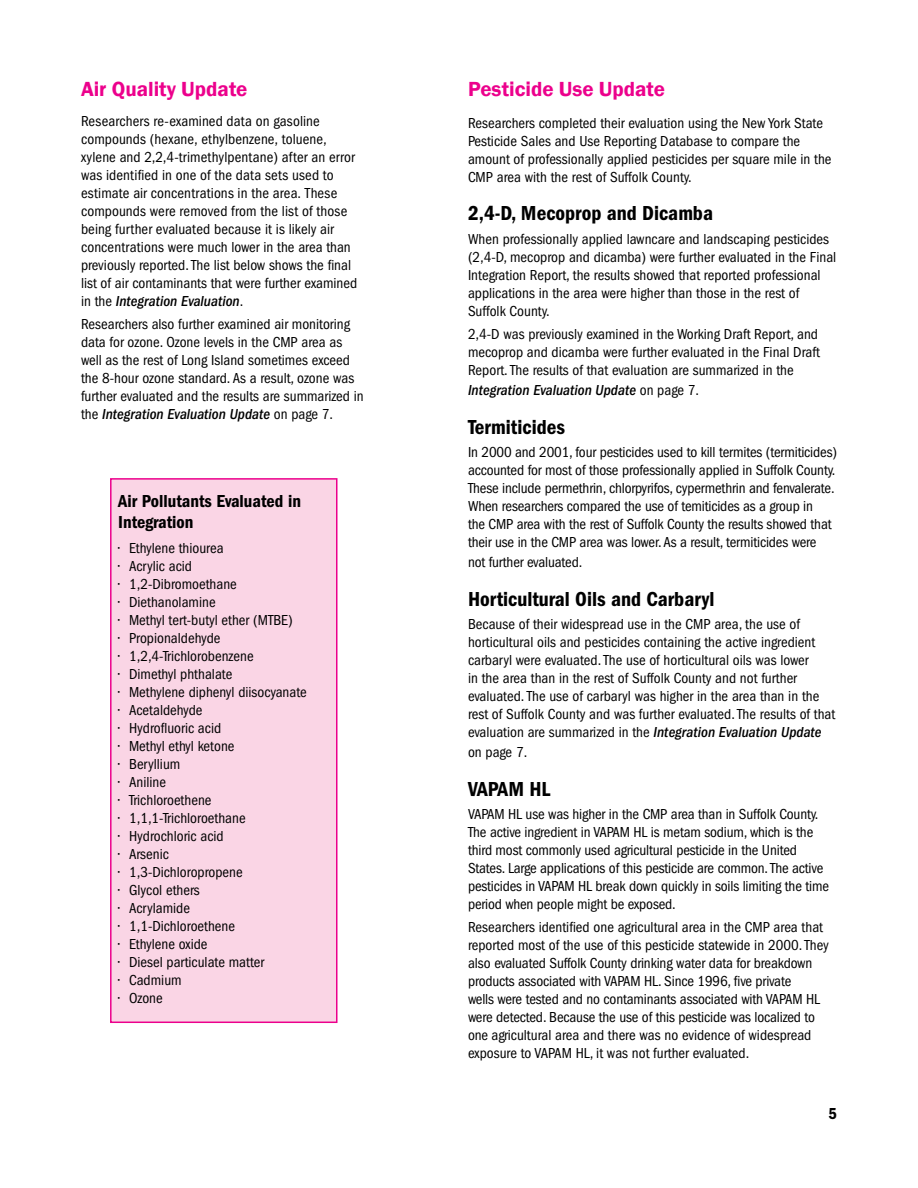
<style>
.page{position:relative;width:918px;height:1188px;background:#fff}
.page>*{position:absolute;margin:0;border:0;box-sizing:border-box;transform-origin:0 0}
.t1{font:600 condensed 21px "Franklin Gothic";color:#000}
.t2{font:600 21px "Franklin Gothic";color:#ec008c}
.t3{font:600 condensed 18px/21.6px "Franklin Gothic";color:#000}
.t4{font:600 condensed 16.5px "Franklin Gothic";color:#000}
.t5{font:condensed 15px/18px "Franklin Gothic";color:#000}
.t6{font:italic 500 condensed 15px "Franklin Gothic";color:#000}
.s1{font-weight:500;font-style:italic}
.s2{font-weight:400;font-style:normal}
</style>
<div class="page">
<div style="left:111px;top:479px;width:226px;height:543px;background:#fad5e5"></div>
<div style="left:110px;top:478px;width:228px;height:545px;border:2px solid #ec008c"></div>
<h1 class="t2" style="left:81px;top:76px;width:168px">Air Quality Update</h1>
<p class="t5" style="left:81px;top:112px;width:278px">Researchers re-examined data on gasoline compounds (hexane, ethylbenzene, toluene, xylene and 2,2,4-trimethylpentane) after an error was identified in one of the data sets used to estimate air concentrations in the area. These compounds were removed from the list of those being further evaluated because it is likely air concentrations were much lower in the area than previously reported. The list below shows the final list of air contaminants that were further examined in the <span class="s1">Integration Evaluation</span>.</p>
<p class="t5" style="left:81px;top:315px;width:284px">Researchers also further examined air monitoring data for ozone. Ozone levels in the CMP area as well as the rest of Long Island sometimes exceed the 8-hour ozone standard. As a result, ozone was further evaluated and the results are summarized in the <span class="s1">Integration Evaluation Update</span> on page 7.</p>
<p class="t3" style="left:118px;top:490px;width:184px">Air Pollutants Evaluated in<br>Integration</p>
<p class="t5" style="left:129px;top:539px;width:179px">Ethylene thiourea<br>Acrylic acid<br>1,2-Dibromoethane<br>Diethanolamine<br>Methyl tert-butyl ether (MTBE)<br>Propionaldehyde<br>1,2,4-Trichlorobenzene<br>Dimethyl phthalate<br>Methylene diphenyl diisocyanate<br>Acetaldehyde<br>Hydrofluoric acid<br>Methyl ethyl ketone<br>Beryllium<br>Aniline<br>Trichloroethene<br>1,1,1-Trichloroethane<br>Hydrochloric acid<br>Arsenic<br>1,3-Dichloropropene<br>Glycol ethers<br>Acrylamide<br>1,1-Dichloroethene<br>Ethylene oxide<br>Diesel particulate matter<br>Cadmium<br>Ozone</p>
<p class="t5" style="left:118px;top:539px;width:3px;text-align:justify">• • • • • • • • • • • • • • • • • • • • • • • • • •</p>
<h1 class="t2" style="left:468px;top:76px;width:199px">Pesticide Use Update</h1>
<p class="t5" style="left:468px;top:114px;width:365px">Researchers completed their evaluation using the New York State Pesticide Sales and Use Reporting Database to compare the amount of professionally applied pesticides per square mile in the CMP area with the rest of Suffolk County.</p>
<h1 class="t1" style="left:468px;top:201px;width:247px">2,4-D, Mecoprop and Dicamba</h1>
<p class="t5" style="left:468px;top:230px;width:370px">When professionally applied lawncare and landscaping pesticides (2,4-D, mecoprop and dicamba) were further evaluated in the Final Integration Report, the results showed that reported professional applications in the area were higher than those in the rest of Suffolk County.</p>
<p class="t5" style="left:468px;top:325px;width:353px;text-align:justify">2,4-D was previously examined in the Working Draft Report, and mecoprop and dicamba were further evaluated in the Final Draft Report. The results of that evaluation are summarized in the</p>
<p class="t6" style="left:468px;top:382px;width:233px">Integration Evaluation Update <span class="s2">on page 7.</span></p>
<h1 class="t1" style="left:468px;top:415px;width:98px">Termiticides</h1>
<p class="t5" style="left:468px;top:443px;width:371px">In 2000 and 2001, four pesticides used to kill termites (termiticides) accounted for most of those professionally applied in Suffolk County.<br>These include permethrin, chlorpyrifos, cypermethrin and fenvalerate.<br>When researchers compared the use of temiticides as a group in<br>the CMP area with the rest of Suffolk County the results showed that their use in the CMP area was lower. As a result, termiticides were</p>
<p class="t5" style="left:468px;top:553px;width:116px">not further evaluated.</p>
<h1 class="t1" style="left:468px;top:587px;width:248px">Horticultural Oils and Carbaryl</h1>
<p class="t5" style="left:468px;top:615px;width:369px">Because of their widespread use in the CMP area, the use of horticultural oils and pesticides containing the active ingredient carbaryl were evaluated. The use of horticultural oils was lower<br>in the area than in the rest of Suffolk County and not further evaluated. The use of carbaryl was higher in the area than in the rest of Suffolk County and was further evaluated. The results of that evaluation are summarized in the <span class="s1">Integration Evaluation Update</span></p>
<p class="t5" style="left:468px;top:743px;width:61px">on page 7.</p>
<h1 class="t1" style="left:468px;top:777px;width:84px">VAPAM HL</h1>
<p class="t5" style="left:468px;top:805px;width:363px">VAPAM HL use was higher in the CMP area than in Suffolk County.<br>The active ingredient in VAPAM HL is metam sodium, which is the third most commonly used agricultural pesticide in the United States. Large applications of this pesticide are common. The active pesticides in VAPAM HL break down quickly in soils limiting the time period when people might be exposed.</p>
<p class="t5" style="left:468px;top:919px;width:362px">Researchers identified one agricultural area in the CMP area that reported most of the use of this pesticide statewide in 2000. They also evaluated Suffolk County drinking water data for breakdown products associated with VAPAM HL. Since 1996, five private<br>wells were tested and no contaminants associated with VAPAM HL were detected. Because the use of this pesticide was localized to one agricultural area and there was no evidence of widespread exposure to VAPAM HL, it was not further evaluated.</p>
<p class="t4" style="left:829px;top:1104px;width:10px">5</p>
</div>
